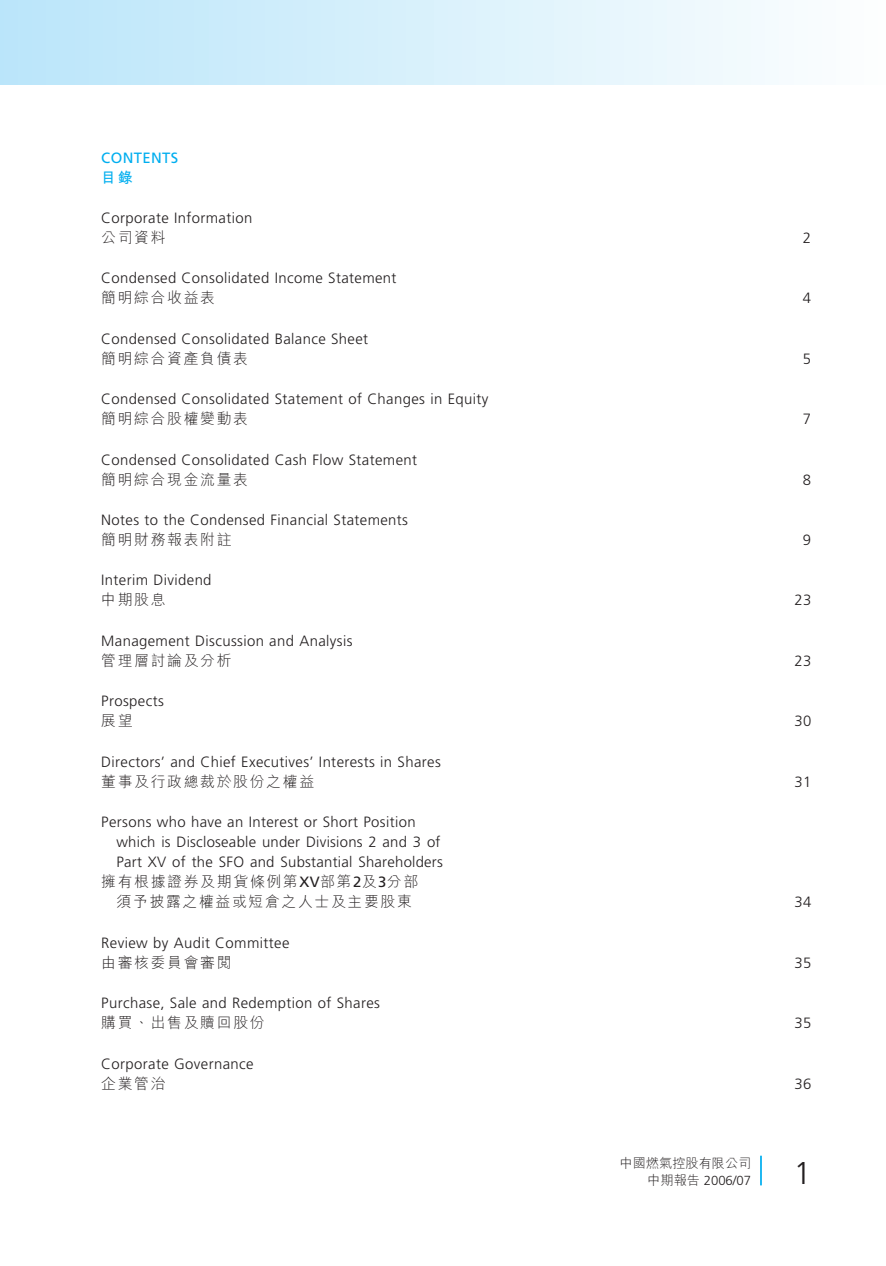
<style>
.page{position:relative;width:886px;height:1266px;background:#fff}
.page>*{position:absolute;margin:0;border:0;box-sizing:border-box;transform-origin:0 0}
.t1{font:300 31.5px "Frutiger";color:#231f20}
.t2{font:300 14.88px/20.1px "Frutiger";letter-spacing:.025em;color:#231f20}
.t3{font:300 14.88px/20.1px "M Hei";letter-spacing:.11em;color:#231f20}
.t4{font:14.88px "Frutiger";letter-spacing:.025em;color:#00aeef}
.t5{font:700 14.88px "M Hei";color:#00aeef}
.t6{font:300 13.12px "Frutiger";color:#231f20}
.t7{font:300 13.12px "M Hei";color:#231f20}
.s1{font-family:"Frutiger";font-weight:400}
.s2{font-family:"M Hei"}
</style>
<div class="page">
<hr style="left:759px;top:1155px;width:2px;height:30px;background:#00aeef">
<div style="left:0;top:0;width:885px;height:85px;background:linear-gradient(to right,#b9e5f9,#fdfefe)"></div>
<p class="t4" style="left:101px;top:151px;width:79px">CONTENTS</p>
<p class="t5" style="left:101px;top:171px;width:33px">目錄</p>
<p class="t2" style="left:101px;top:209px;width:153px">Corporate Information</p>
<p class="t3" style="left:101px;top:229px;width:66px">公司資料</p>
<p class="t2" style="left:802px;top:229px;width:10px">2</p>
<p class="t2" style="left:101px;top:269px;width:297px">Condensed Consolidated Income Statement</p>
<p class="t3" style="left:101px;top:290px;width:115px">簡明綜合收益表</p>
<p class="t2" style="left:802px;top:289px;width:10px">4</p>
<p class="t2" style="left:101px;top:330px;width:268px">Condensed Consolidated Balance Sheet</p>
<p class="t3" style="left:101px;top:350px;width:148px">簡明綜合資產負債表</p>
<p class="t2" style="left:802px;top:350px;width:10px">5</p>
<p class="t2" style="left:101px;top:390px;width:388px">Condensed Consolidated Statement of Changes in Equity</p>
<p class="t3" style="left:101px;top:411px;width:148px">簡明綜合股權變動表</p>
<p class="t2" style="left:802px;top:410px;width:10px">7</p>
<p class="t2" style="left:101px;top:450px;width:317px">Condensed Consolidated Cash Flow Statement</p>
<p class="t3" style="left:101px;top:471px;width:148px">簡明綜合現金流量表</p>
<p class="t2" style="left:802px;top:470px;width:10px">8</p>
<p class="t2" style="left:101px;top:511px;width:308px">Notes to the Condensed Financial Statements</p>
<p class="t3" style="left:101px;top:531px;width:132px">簡明財務報表附註</p>
<p class="t2" style="left:802px;top:531px;width:10px">9</p>
<p class="t2" style="left:101px;top:571px;width:112px">Interim Dividend</p>
<p class="t3" style="left:101px;top:592px;width:66px">中期股息</p>
<p class="t2" style="left:794px;top:591px;width:18px">23</p>
<p class="t2" style="left:101px;top:631px;width:253px">Management Discussion and Analysis</p>
<p class="t3" style="left:101px;top:652px;width:132px">管理層討論及分析</p>
<p class="t2" style="left:794px;top:652px;width:18px">23</p>
<p class="t2" style="left:101px;top:692px;width:64px">Prospects</p>
<p class="t3" style="left:101px;top:712px;width:33px">展望</p>
<p class="t2" style="left:794px;top:712px;width:18px">30</p>
<p class="t2" style="left:101px;top:752px;width:341px">Directors’ and Chief Executives’ Interests in Shares</p>
<p class="t3" style="left:101px;top:773px;width:214px">董事及行政總裁於股份之權益</p>
<p class="t2" style="left:794px;top:772px;width:18px">31</p>
<p class="t2" style="left:116px;top:813px;width:328px;text-indent:-15px">Persons who have an Interest or Short Position which is Discloseable under Divisions 2 and 3 of<br>Part XV of the SFO and Substantial Shareholders</p>
<p class="t3" style="left:116px;top:873px;width:303px;text-indent:-15px">擁有根據證券及期貨條例第<span class="s1">XV</span>部第<span class="s1">2</span>及<span class="s1">3</span>分部須予披露之權益或短倉之人士及主要股東</p>
<p class="t2" style="left:794px;top:893px;width:18px">34</p>
<p class="t2" style="left:101px;top:933px;width:190px">Review by Audit Committee</p>
<p class="t3" style="left:101px;top:954px;width:132px">由審核委員會審閱</p>
<p class="t2" style="left:794px;top:953px;width:18px">35</p>
<p class="t2" style="left:101px;top:994px;width:280px">Purchase, Sale and Redemption of Shares</p>
<p class="t3" style="left:101px;top:1014px;width:165px">購買、出售及贖回股份</p>
<p class="t2" style="left:794px;top:1014px;width:18px">35</p>
<p class="t2" style="left:101px;top:1054px;width:154px">Corporate Governance</p>
<p class="t3" style="left:101px;top:1075px;width:66px">企業管治</p>
<p class="t2" style="left:794px;top:1074px;width:18px">36</p>
<p class="t7" style="left:619px;top:1157px;width:133px">中國燃氣控股有限公司</p>
<p class="t6" style="left:647px;top:1175px;width:105px"><span class="s2">中期報告</span> 2006/07</p>
<h1 class="t1" style="left:793px;top:1159px;width:19px">1</h1>
</div>
